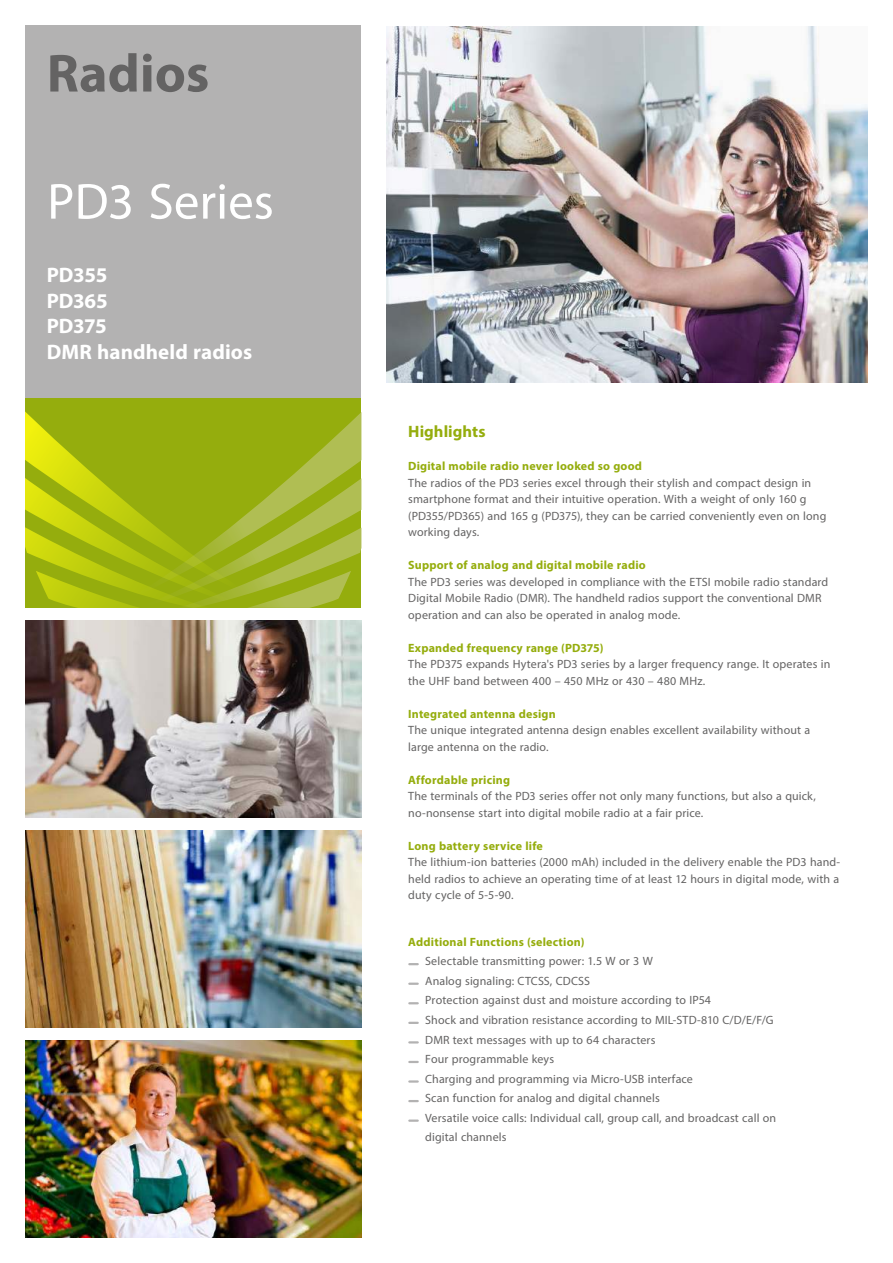
<style>
.page{position:relative;width:893px;height:1263px;background:#fff}
.page>*{position:absolute;margin:0;border:0;box-sizing:border-box;transform-origin:0 0}
.t1{font:700 54px "Myriad Pro";color:#646363}
.t2{font:51px "Myriad Pro";color:#fff}
.t3{font:700 21px/25.5px "Myriad Pro";color:#fff}
.t4{font:700 16.5px "Myriad Pro";letter-spacing:.005em;color:#95ad0d}
.t5{font:12px/16.5px "Myriad Pro";letter-spacing:.01em;color:#646363}
.t6{font:700 12px "Myriad Pro";letter-spacing:.015em;color:#95ad0d}
</style>
<div class="page">
<div style="left:26px;top:26px;width:335px;height:372px;background:#b3b2b2"></div>
<svg style="left:275px;top:412px;width:86px;height:196px;background:#a2b52f"></svg>
<svg style="left:26px;top:398px;width:249px;height:210px;background:#a1b610"></svg>
<img style="left:387px;top:27px;width:480px;height:356px">
<img style="left:26px;top:1040px;width:335px;height:197px">
<img style="left:26px;top:830px;width:335px;height:197px">
<img style="left:26px;top:621px;width:335px;height:197px">
<svg style="left:409px;top:963px;width:9px;height:2px"></svg>
<svg style="left:409px;top:982px;width:9px;height:3px"></svg>
<svg style="left:409px;top:1002px;width:9px;height:2px"></svg>
<svg style="left:409px;top:1022px;width:9px;height:2px"></svg>
<svg style="left:409px;top:1041px;width:9px;height:2px"></svg>
<svg style="left:409px;top:1061px;width:9px;height:2px"></svg>
<svg style="left:409px;top:1080px;width:9px;height:3px"></svg>
<svg style="left:409px;top:1100px;width:9px;height:2px"></svg>
<svg style="left:409px;top:1119px;width:9px;height:3px"></svg>
<h1 class="t1" style="left:47px;top:38px;width:164px">Radios</h1>
<h2 class="t2" style="left:47px;top:170px;width:228px">PD3 Series</h2>
<h3 class="t3" style="left:47px;top:262px;width:207px">PD355<br>PD365<br>PD375<br>DMR handheld radios</h3>
<h3 class="t4" style="left:408px;top:421px;width:79px">Highlights</h3>
<p class="t6" style="left:408px;top:458px;width:235px">Digital mobile radio never looked so good</p>
<p class="t5" style="left:408px;top:474px;width:420px">The radios of the PD3 series excel through their stylish and compact design in smartphone format and their intuitive operation. With a weight of only 160 g (PD355/PD365) and 165 g (PD375), they can be carried conveniently even on long working days.</p>
<p class="t6" style="left:408px;top:557px;width:239px">Support of analog and digital mobile radio</p>
<p class="t5" style="left:408px;top:573px;width:422px">The PD3 series was developed in compliance with the ETSI mobile radio standard<br>Digital Mobile Radio (DMR). The handheld radios support the conventional DMR operation and can also be operated in analog mode.</p>
<p class="t6" style="left:408px;top:640px;width:197px">Expanded frequency range (PD375)</p>
<p class="t5" style="left:408px;top:656px;width:424px">The PD375 expands Hytera's PD3 series by a larger frequency range. It operates in the UHF band between 400 – 450 MHz or 430 – 480 MHz.</p>
<p class="t6" style="left:408px;top:706px;width:149px">Integrated antenna design</p>
<p class="t5" style="left:408px;top:722px;width:404px">The unique integrated antenna design enables excellent availability without a large antenna on the radio.</p>
<p class="t6" style="left:408px;top:772px;width:103px">Affordable pricing</p>
<p class="t5" style="left:408px;top:788px;width:409px">The terminals of the PD3 series offer not only many functions, but also a quick, no-nonsense start into digital mobile radio at a fair price.</p>
<p class="t6" style="left:408px;top:838px;width:136px">Long battery service life</p>
<p class="t5" style="left:408px;top:854px;width:433px;text-align:justify">The lithium-ion batteries (2000 mAh) included in the delivery enable the PD3 hand&shy;held radios to achieve an operating time of at least 12 hours in digital mode, with a duty cycle of 5-5-90.</p>
<p class="t6" style="left:408px;top:934px;width:178px">Additional Functions (selection)</p>
<p class="t5" style="left:425px;top:951px;width:353px;line-height:19.5px">Selectable transmitting power: 1.5 W or 3 W<br>Analog signaling: CTCSS, CDCSS<br>Protection against dust and moisture according to IP54<br>Shock and vibration resistance according to MIL-STD-810 C/D/E/F/G DMR text messages with up to 64 characters<br>Four programmable keys<br>Charging and programming via Micro-USB interface<br>Scan function for analog and digital channels<br>Versatile voice calls: Individual call, group call, and broadcast call on digital channels</p>
</div>
